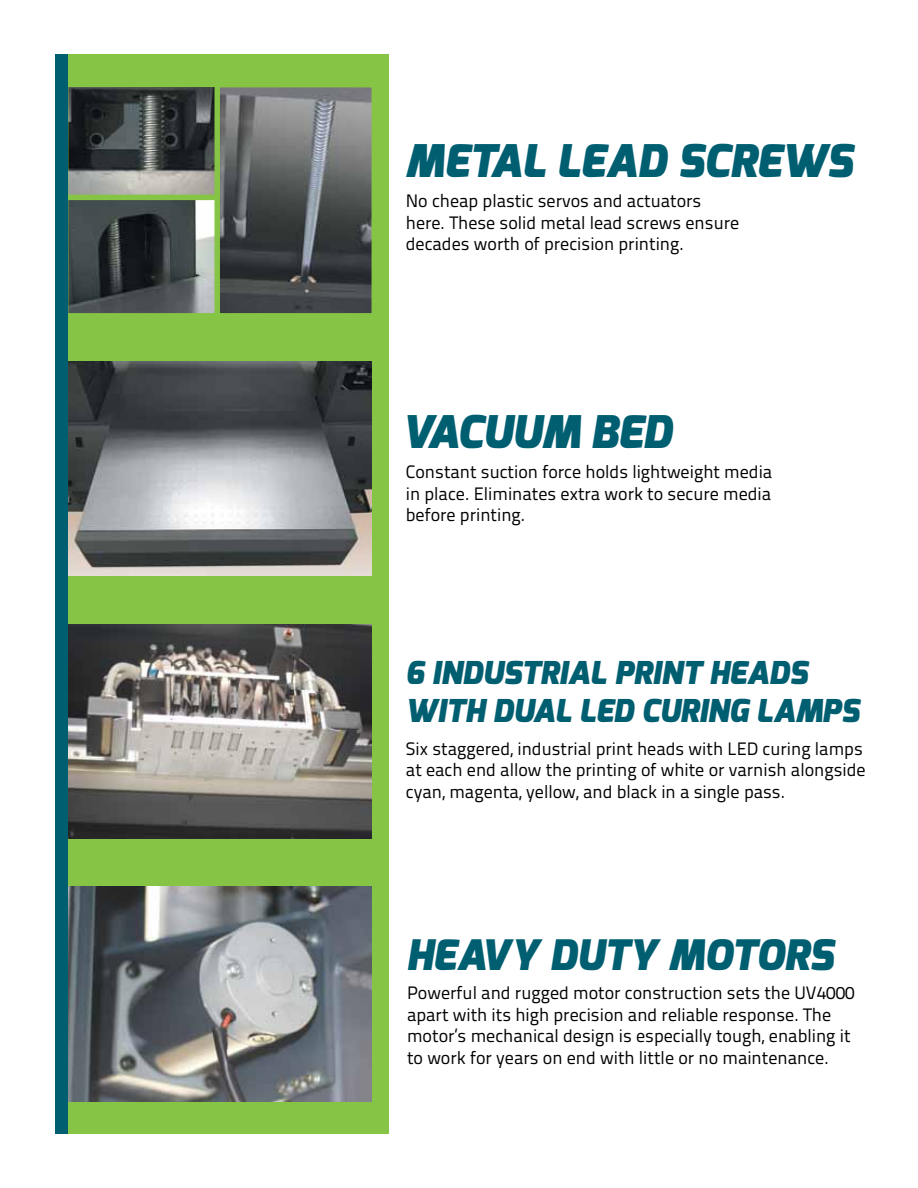
<style>
.page{position:relative;width:918px;height:1188px;background:#fff}
.page>*{position:absolute;margin:0;border:0;box-sizing:border-box;transform-origin:0 0}
.t1{font:italic 900 45px "Exo";color:#005e71}
.t2{font:italic 900 42px "Exo";color:#005e71}
.t3{font:italic 900 31.5px/37.8px "Exo";color:#005e71}
.t4{font:18px/21.6px "Titillium Text 22 L";color:#000}
</style>
<div class="page">
<div style="left:63px;top:55px;width:325px;height:1079px;background:#85c445"></div>
<svg style="left:67px;top:79px;width:305px;height:242px"></svg>
<img style="left:68px;top:361px;width:304px;height:215px">
<img style="left:68px;top:887px;width:304px;height:214px">
<img style="left:68px;top:624px;width:304px;height:215px">
<div style="left:55px;top:54px;width:12px;height:1080px;background:#005e71"></div>
<h1 class="t1" style="left:405px;top:132px;width:449px">METAL LEAD SCREWS</h1>
<p class="t4" style="left:406px;top:189px;width:335px">No cheap plastic servos and actuators here. These solid metal lead screws ensure decades worth of precision printing.</p>
<h1 class="t1" style="left:402px;top:403px;width:271px">VACUUM BED</h1>
<p class="t4" style="left:406px;top:460px;width:368px;text-align:justify">Constant suction force holds lightweight media in place. Eliminates extra work to secure media before printing.</p>
<h3 class="t3" style="left:405px;top:655px;width:404px">6 INDUSTRIAL PRINT HEADS<br>WITH</h3>
<h3 class="t3" style="left:493px;top:692px;width:41px">DUAL</h3>
<h3 class="t3" style="left:579px;top:692px;width:99px">LED CURIN</h3>
<h3 class="t3" style="left:729px;top:692px;width:67px">G LAMPS</h3>
<p class="t4" style="left:406px;top:737px;width:461px">Six staggered, industrial print heads with LED curing lamps at each end allow the printing of white or varnish alongside cyan, magenta, yellow, and black in a single pass.</p>
<h2 class="t2" style="left:406px;top:929px;width:429px">HEAVY DUTY MOTORS</h2>
<p class="t4" style="left:407px;top:981px;width:449px">Powerful and rugged motor construction sets the UV4000 apart with its high precision and reliable response. The motor’s mechanical design is especially tough, enabling it to work for years on end with little or no maintenance.</p>
</div>
